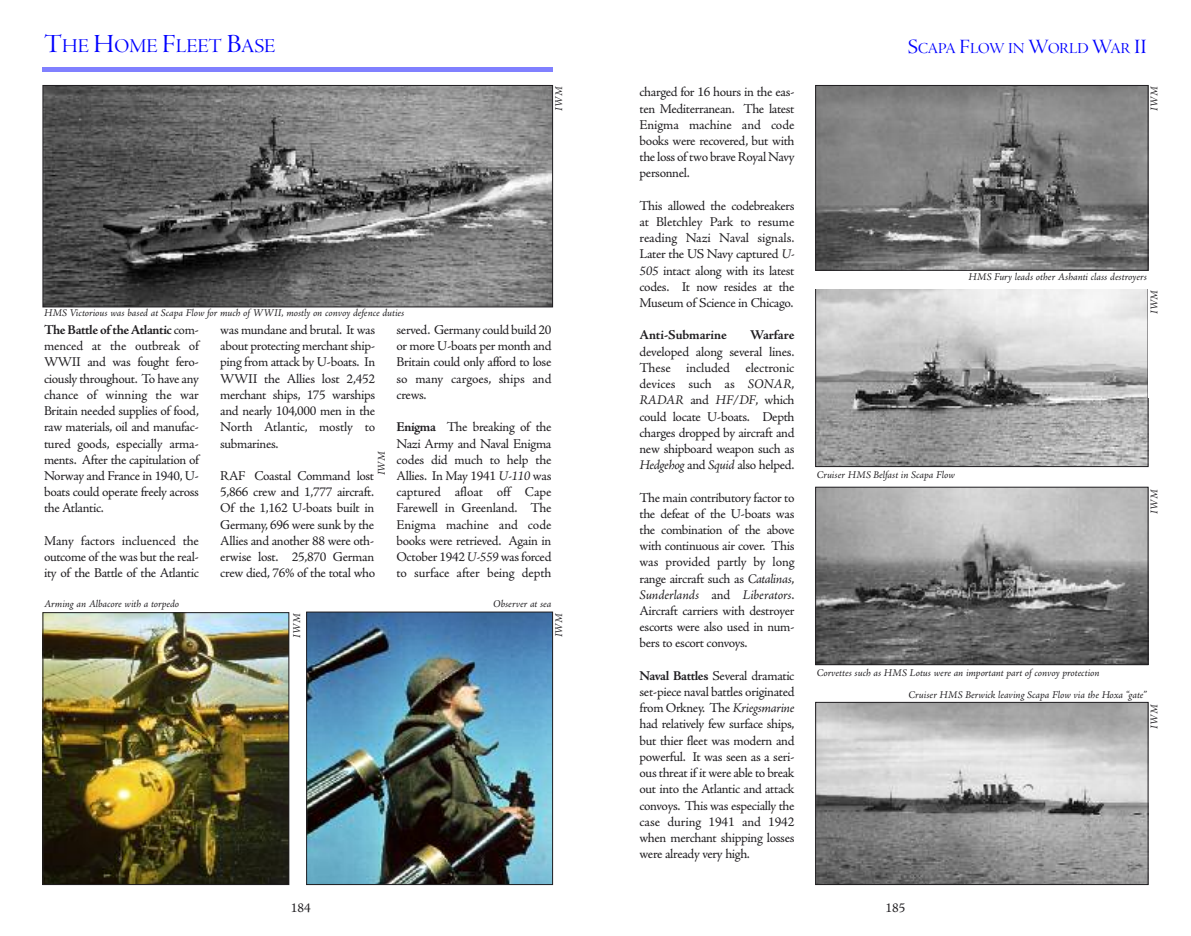
<style>
.page{position:relative;width:1191px;height:936px;background:#fff}
.page>*{position:absolute;margin:0;border:0;box-sizing:border-box;transform-origin:0 0}
.t1{font:20.25px "Adobe Jenson Pro Disp";letter-spacing:-.005em;color:#00f}
.t2{font:15.75px "Adobe Jenson Pro Disp";letter-spacing:-.005em;color:#00f}
.t3{font:13.5px/16.2px "Adobe Jenson Pro";letter-spacing:-.025em;color:#201e21;text-align:justify}
.t4{font:700 13.5px "Adobe Jenson Pro";letter-spacing:-.01em;color:#201e21}
.t5{font:italic 10.5px/21.5px "Adobe Jenson Pro";letter-spacing:-.005em;color:#201e21}
.s1{font-size:27px}
.s2{font-weight:700}
.s3{font-style:italic}
.s4{font-size:21px}
</style>
<div class="page">
<img style="left:45px;top:87px;width:506px;height:218px">
<div style="left:43px;top:85px;width:510px;height:222px;border:1px solid #201e21"></div>
<hr style="left:43px;top:68px;width:510px;height:4px;background:#8080ff">
<img style="left:45px;top:614px;width:242px;height:268px">
<div style="left:43px;top:612px;width:246px;height:272px;border:1px solid #201e21"></div>
<img style="left:308px;top:613px;width:243px;height:269px">
<div style="left:306px;top:611px;width:247px;height:273px;border:1px solid #201e21"></div>
<img style="left:817px;top:704px;width:329px;height:178px">
<div style="left:815px;top:702px;width:333px;height:182px;border:1px solid #201e21"></div>
<img style="left:817px;top:489px;width:329px;height:174px">
<div style="left:815px;top:487px;width:333px;height:178px;border:1px solid #201e21"></div>
<img style="left:817px;top:289px;width:329px;height:176px">
<div style="left:815px;top:287px;width:333px;height:180px;border:1px solid #201e21"></div>
<div style="left:815px;top:271px;width:333px;height:17px;background:#fff"></div>
<img style="left:817px;top:87px;width:329px;height:182px">
<div style="left:815px;top:85px;width:333px;height:186px;border:1px solid #201e21"></div>
<h1 class="t1" style="left:44px;top:39px;width:233px"><span class="s1">T</span>HE <span class="s1">H</span>OME <span class="s1">F</span>LEET <span class="s1">B</span>ASE</h1>
<p class="t5" style="left:44px;top:303px;width:362px">HMS Victorious was based at Scapa Flow for much of WWII, mostly on convoy defence duties</p>
<p class="t5" style="left:549px;top:111px;width:26px;rotate:-90deg">IWM</p>
<p class="t3" style="left:44px;top:323px;width:156px"><span class="s2">The Battle of theAtlantic</span> com&shy;menced at the outbreak of WWII and was fought fero&shy;ciously throughout. To have any chance of winning the war Britain needed supplies of food, raw materials, oil and manufac&shy;tured goods, especially arma&shy;ments. After the capitulation of Norway and France in 1940, U&shy;boats could operate freely across the Atlantic.</p>
<p class="t3" style="left:44px;top:534px;width:156px">Many factors incluenced the outcome of the was but the real&shy;ity of the Battle of the Atlantic</p>
<p class="t3" style="left:220px;top:323px;width:156px">was mundane and brutal. It was about protecting merchant ship&shy;ping from attack by U-boats. In WWII the Allies lost 2,452 merchant ships, 175 warships and nearly 104,000 men in the North Atlantic, mostly to submarines.</p>
<p class="t3" style="left:220px;top:469px;width:156px">RAF Coastal Command lost 5,866 crew and 1,777 aircraft.<br>Of the 1,162 U-boats built in Germany, 696 were sunk by the Allies and another 88 were oth&shy;erwise lost. 25,870 German crew died, 76% of the total who</p>
<p class="t5" style="left:372px;top:475px;width:26px;rotate:-90deg">IWM</p>
<p class="t3" style="left:396px;top:323px;width:156px">served. Germany could build 20 or more U-boats per month and Britain could only afford to lose so many cargoes, ships and crews.</p>
<p class="t3" style="left:396px;top:420px;width:156px"><span class="s2">Enigma</span> The breaking of the Nazi Army and Naval Enigma codes did much to help the Allies. In May 1941 <span class="s3">U-110</span> was captured afloat off Cape Farewell in Greenland. The Enigma machine and code books were retrieved. Again in October 1942 <span class="s3">U-559</span> was forced to surface after being depth</p>
<p class="t5" style="left:44px;top:594px;width:137px">Arming an Albacore with a torpedo</p>
<p class="t5" style="left:493px;top:594px;width:60px">Observer at sea</p>
<p class="t5" style="left:287px;top:637px;width:26px;rotate:-90deg">IWM</p>
<p class="t3" style="left:291px;top:900px;width:21px">184</p>
<p class="t5" style="left:549px;top:637px;width:26px;rotate:-90deg">IWM</p>
<p class="t3" style="left:639px;top:85px;width:156px">charged for 16 hours in the eas&shy;ten Mediterranean. The latest Enigma machine and code books were recovered, but with the loss of two brave Royal Navy personnel.</p>
<p class="t3" style="left:639px;top:199px;width:156px">This allowed the codebreakers at Bletchley Park to resume reading Nazi Naval signals.<br>Later the US Navy captured <span class="s3">U-505</span> intact along with its latest codes. It now resides at the Museum of Science in Chicago.</p>
<p class="t4" style="left:639px;top:330px;width:89px">Anti-Submarine</p>
<p class="t4" style="left:750px;top:330px;width:46px">Warfare</p>
<p class="t3" style="left:639px;top:345px;width:156px">developed along several lines.<br>These included electronic devices such as <span class="s3">SONAR</span>, <span class="s3">RADAR</span> and <span class="s3">HF/DF</span>, which could locate U-boats. Depth charges dropped by aircraft and new shipboard weapon such as <span class="s3">Hedgehog</span> and <span class="s3">Squid</span> also helped.</p>
<p class="t3" style="left:639px;top:490px;width:156px">The main contributory factor to the defeat of the U-boats was the combination of the above with continuous air cover. This was provided partly by long range aircraft such as <span class="s3">Catalinas</span>, <span class="s3">Sunderlands</span> and <span class="s3">Liberators</span>.<br>Aircraft carriers with destroyer escorts were also used in num&shy;bers to escort convoys.</p>
<p class="t3" style="left:639px;top:669px;width:156px"><span class="s2">Naval Battles</span> Several dramatic set-piece naval battles originated from Orkney. The <span class="s3">Kriegsmarine </span>had relatively few surface ships, but thier fleet was modern and powerful. It was seen as a seri&shy;ous threat if it were able to break out into the Atlantic and attack convoys. This was especially the case during 1941 and 1942 when merchant shipping losses were already very high.</p>
<p class="t2" style="left:907px;top:42px;width:241px"><span class="s4">S</span>CAPA <span class="s4">F</span>LOW IN <span class="s4">W</span>ORLD <span class="s4">W</span>AR <span class="s4">II</span></p>
<p class="t5" style="left:1144px;top:111px;width:26px;rotate:-90deg">IWM</p>
<p class="t5" style="left:968px;top:267px;width:180px">HMS Fury leads other Ashanti class destroyers</p>
<p class="t5" style="left:816px;top:465px;width:139px">Cruiser HMS Belfast in Scapa Flow</p>
<p class="t5" style="left:1144px;top:314px;width:26px;rotate:-90deg">IWM</p>
<p class="t5" style="left:1144px;top:513px;width:26px;rotate:-90deg">IWM</p>
<p class="t5" style="left:908px;top:663px;width:240px;text-indent:-92px">Corvettes such as HMS Lotus were an important part of convoy protection<br>Cruiser HMS Berwick leaving Scapa Flow via the Hoxa “gate”</p>
<p class="t3" style="left:885px;top:900px;width:21px">185</p>
<p class="t5" style="left:1144px;top:728px;width:26px;rotate:-90deg">IWM</p>
</div>
